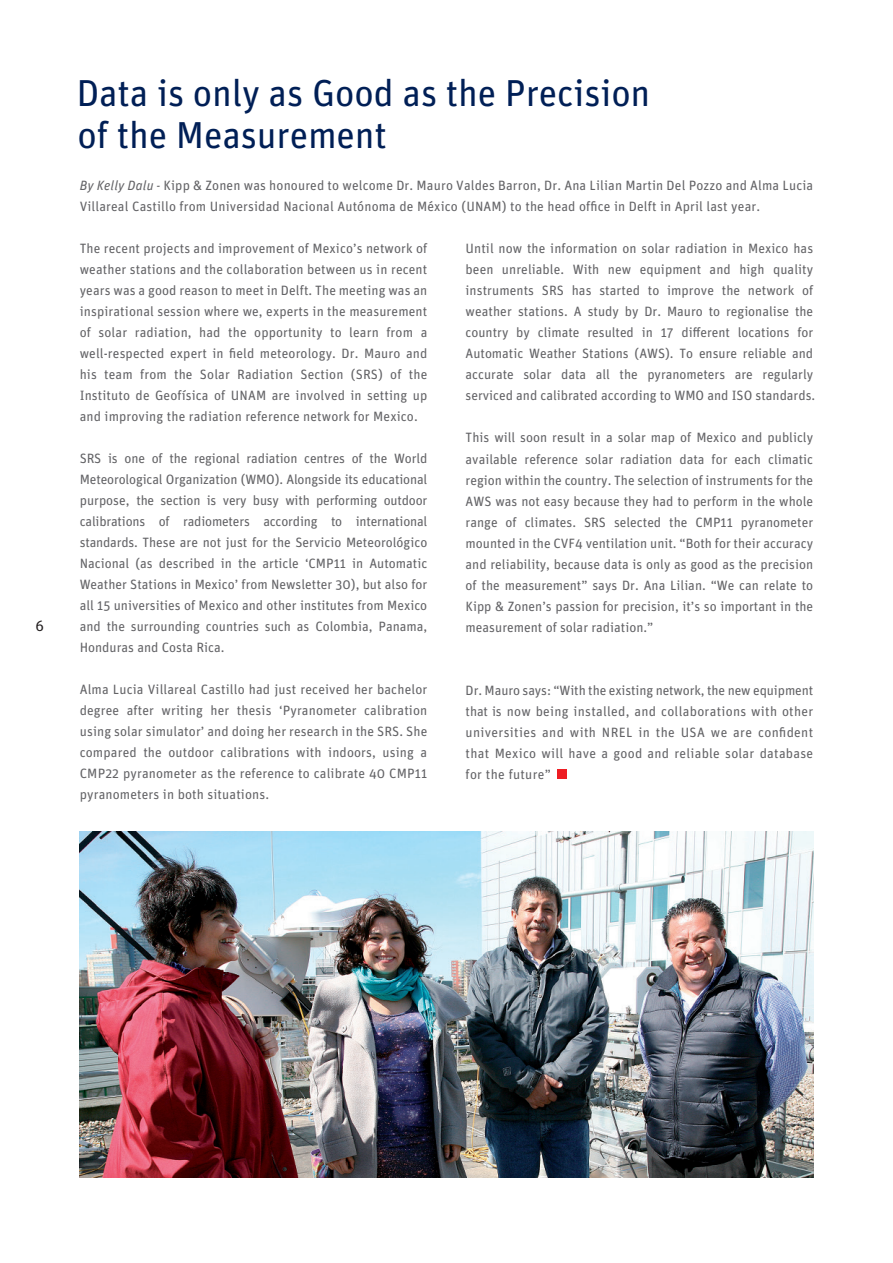
<style>
.page{position:relative;width:893px;height:1263px;background:#fff}
.page>*{position:absolute;margin:0;border:0;box-sizing:border-box;transform-origin:0 0}
.t1{font:37.5px/42px "Unit Pro";letter-spacing:-.005em;color:#001f56}
.t2{font:15px "Unit Pro";color:#231f20}
.t3{font:13.5px/21px "Unit Pro";letter-spacing:.005em;color:#636366;text-align:justify}
.s1{font-family:"Unit Regular Italic TF"}
</style>
<div class="page">
<div style="left:557px;top:769px;width:10px;height:10px;background:#ee1d23"></div>
<img style="left:80px;top:832px;width:733px;height:345px">
<p class="t2" style="left:36px;top:617px;width:10px">6</p>
<h1 class="t1" style="left:77px;top:72px;width:575px">Data is only as Good as the Precision of the Measurement</h1>
<p class="t3" style="left:80px;top:175px;width:735px"><span class="s1">By Kelly Dalu -</span> Kipp &amp; Zonen was honoured to welcome Dr. Mauro Valdes Barron, Dr. Ana Lilian Martin Del Pozzo and Alma Lucia<br>Villareal Castillo from Universidad Nacional Autónoma de México (UNAM) to the head office in Delft in April last year.</p>
<p class="t3" style="left:80px;top:238px;width:349px">The recent projects and improvement of Mexico’s network of weather stations and the collaboration between us in recent years was a good reason to meet in Delft. The meeting was an inspirational session where we, experts in the measurement of solar radiation, had the opportunity to learn from a well-respected expert in field meteorology. Dr. Mauro and his team from the Solar Radiation Section (SRS) of the Instituto de Geofísica of UNAM are involved in setting up and improving the radiation reference network for Mexico.</p>
<p class="t3" style="left:80px;top:448px;width:349px">SRS is one of the regional radiation centres of the World Meteorological Organization (WMO). Alongside its educational purpose, the section is very busy with performing outdoor calibrations of radiometers according to international standards. These are not just for the Servicio Meteorológico Nacional (as described in the article ‘CMP11 in Automatic Weather Stations in Mexico’ from Newsletter 30), but also for all 15 universities of Mexico and other institutes from Mexico and the surrounding countries such as Colombia, Panama, Honduras and Costa Rica.</p>
<p class="t3" style="left:80px;top:679px;width:349px">Alma Lucia Villareal Castillo had just received her bachelor degree after writing her thesis ‘Pyranometer calibration using solar simulator’ and doing her research in the SRS. She compared the outdoor calibrations with indoors, using a CMP22 pyranometer as the reference to calibrate 40 CMP11 pyranometers in both situations.</p>
<p class="t3" style="left:466px;top:238px;width:351px;text-align:left">Until now the information on solar radiation in Mexico has been unreliable. With new equipment and high quality instruments SRS has started to improve the network of weather stations. A study by Dr. Mauro to regionalise the country by climate resulted in 17 different locations for Automatic Weather Stations (AWS). To ensure reliable and accurate solar data all the pyranometers are regularly serviced and calibrated according to WMO and ISO standards.</p>
<p class="t3" style="left:466px;top:427px;width:349px">This will soon result in a solar map of Mexico and publicly available reference solar radiation data for each climatic region within the country. The selection of instruments for the AWS was not easy because they had to perform in the whole range of climates. SRS selected the CMP11 pyranometer mounted in the CVF4 ventilation unit. “Both for their accuracy and reliability, because data is only as good as the precision of the measurement” says Dr. Ana Lilian. “We can relate to Kipp &amp; Zonen’s passion for precision, it’s so important in the measurement of solar radiation.”</p>
<p class="t3" style="left:466px;top:679px;width:349px">Dr. Mauro says: “With the existing network, the new equipment that is now being installed, and collaborations with other universities and with NREL in the USA we are confident that Mexico will have a good and reliable solar database for the future”</p>
</div>
